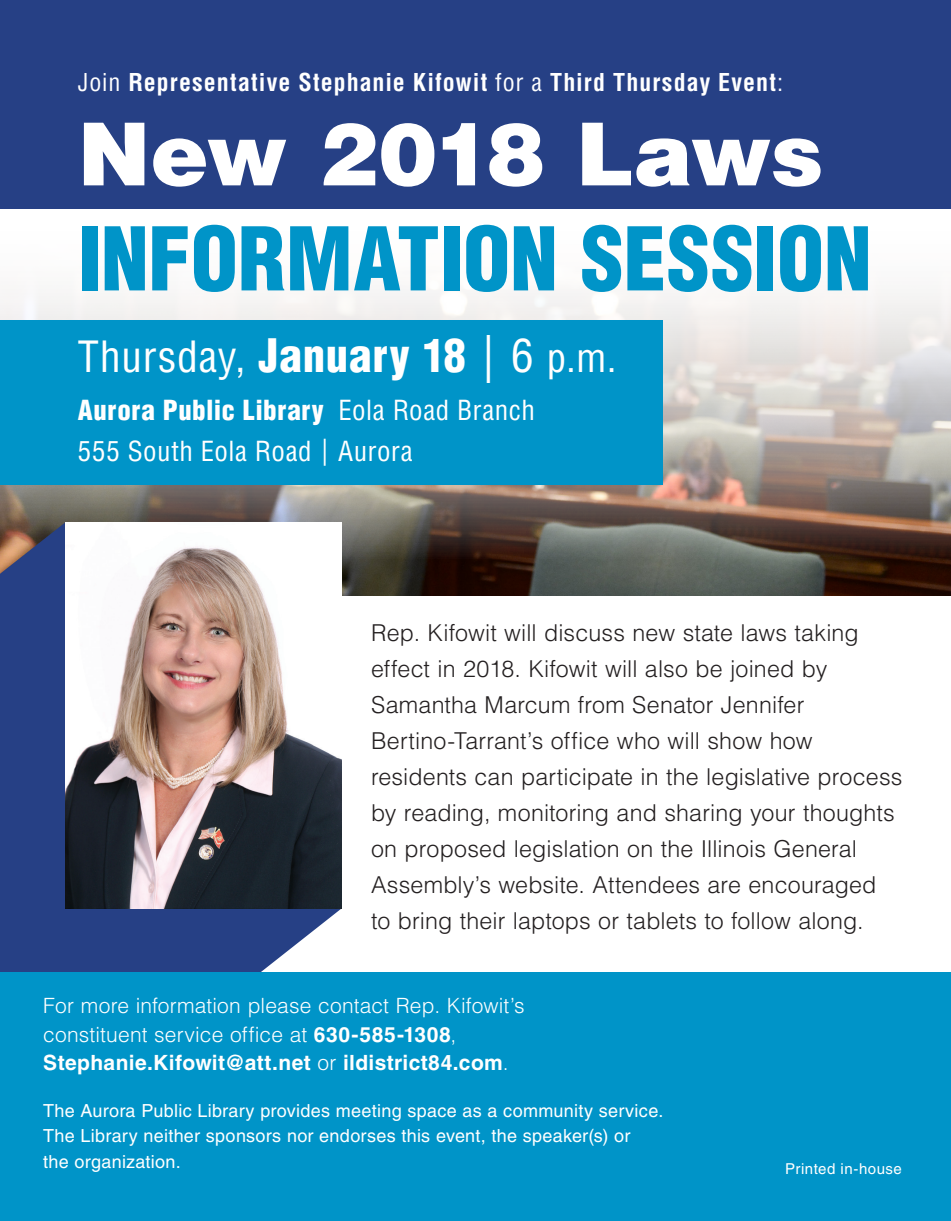
<style>
.page{position:relative;width:951px;height:1221px;background:#fff}
.page>*{position:absolute;margin:0;border:0;box-sizing:border-box;transform-origin:0 0}
.t1{font:900 87px "Helvetica LT Std";letter-spacing:-.025em;color:#fff}
.t2{font:900 condensed 85.5px "Helvetica LT Std";letter-spacing:-.005em;color:#0094c8}
.t3{font:condensed 42px "Helvetica LT Std";letter-spacing:.015em;color:#fff}
.t4{font:900 condensed 27px "Helvetica LT Std";letter-spacing:.02em;color:#fff}
.t5{font:condensed 27px "Helvetica LT Std";letter-spacing:.02em;color:#fff}
.t6{font:700 condensed 24px "Helvetica LT Std";letter-spacing:.045em;color:#fff}
.t7{font:300 23.25px/36px "Helvetica LT Std";letter-spacing:.005em;color:#231f20}
.t8{font:300 21px/28.5px "Helvetica LT Std";letter-spacing:.005em;color:#fff}
.t9{font:18px/25.5px "Helvetica LT Std";letter-spacing:.015em;color:#fff}
.t10{font:15px "Helvetica LT Std";letter-spacing:.035em;color:#fff}
.s1{font-weight:400}
.s2{font-weight:900;font-size:45px}
.s3{font-size:48px}
.s4{font-size:45px}
.s5{font-size:39px}
.s6{font-weight:700}
</style>
<div class="page">
<img style="left:342px;top:558px;width:608px;height:37px">
<img style="left:0;top:293px;width:950px;height:265px">
<svg style="left:0;top:522px;width:341px;height:450px;background:#344a88"></svg>
<div style="left:0;top:321px;width:662px;height:164px;background:#0094c8"></div>
<div style="left:0;top:972px;width:950px;height:248px;background:#0094c8"></div>
<div style="left:0;top:0;width:950px;height:209px;background:#264085"></div>
<img style="left:65px;top:522px;width:276px;height:386px">
<p class="t6" style="left:78px;top:67px;width:706px"><span class="s1">Join</span> Representative Stephanie Kifowit <span class="s1">for a</span> Third Thursday Event<span class="s1">:</span></p>
<p class="t1" style="left:78px;top:97px;width:747px">New 2018 Laws</p>
<p class="t2" style="left:78px;top:205px;width:795px">INFORMATION SESSION</p>
<p class="t3" style="left:78px;top:330px;width:540px">Thursday, <span class="s2">January 18</span> <span class="s3">|</span> <span class="s4">6</span> <span class="s5">p.m.</span></p>
<p class="t4" style="left:78px;top:393px;width:458px">Aurora Public Library <span class="s1">Eola Road Branch</span></p>
<p class="t5" style="left:78px;top:434px;width:336px">555 South Eola Road | Aurora</p>
<p class="t7" style="left:371px;top:615px;width:533px">Rep. Kifowit will discuss new state laws taking effect in 2018. Kifowit will also be joined by Samantha Marcum from Senator Jennifer Bertino-Tarrant’s office who will show how residents can participate in the legislative process by reading, monitoring and sharing your thoughts on proposed legislation on the Illinois General Assembly’s website. Attendees are encouraged<br>to bring their laptops or tablets to follow along.</p>
<p class="t8" style="left:43px;top:991px;width:483px">For more information please contact Rep. Kifowit’s constituent service office at <span class="s6">630-585-1308</span>,<br><span class="s6">Stephanie.Kifowit@att.net</span> or <span class="s6">ildistrict84.com</span>.</p>
<p class="t9" style="left:43px;top:1097px;width:621px">The Aurora Public Library provides meeting space as a community service.<br>The Library neither sponsors nor endorses this event, the speaker(s) or<br>the organization.</p>
<p class="t10" style="left:785px;top:1160px;width:118px">Printed in-house</p>
</div>
